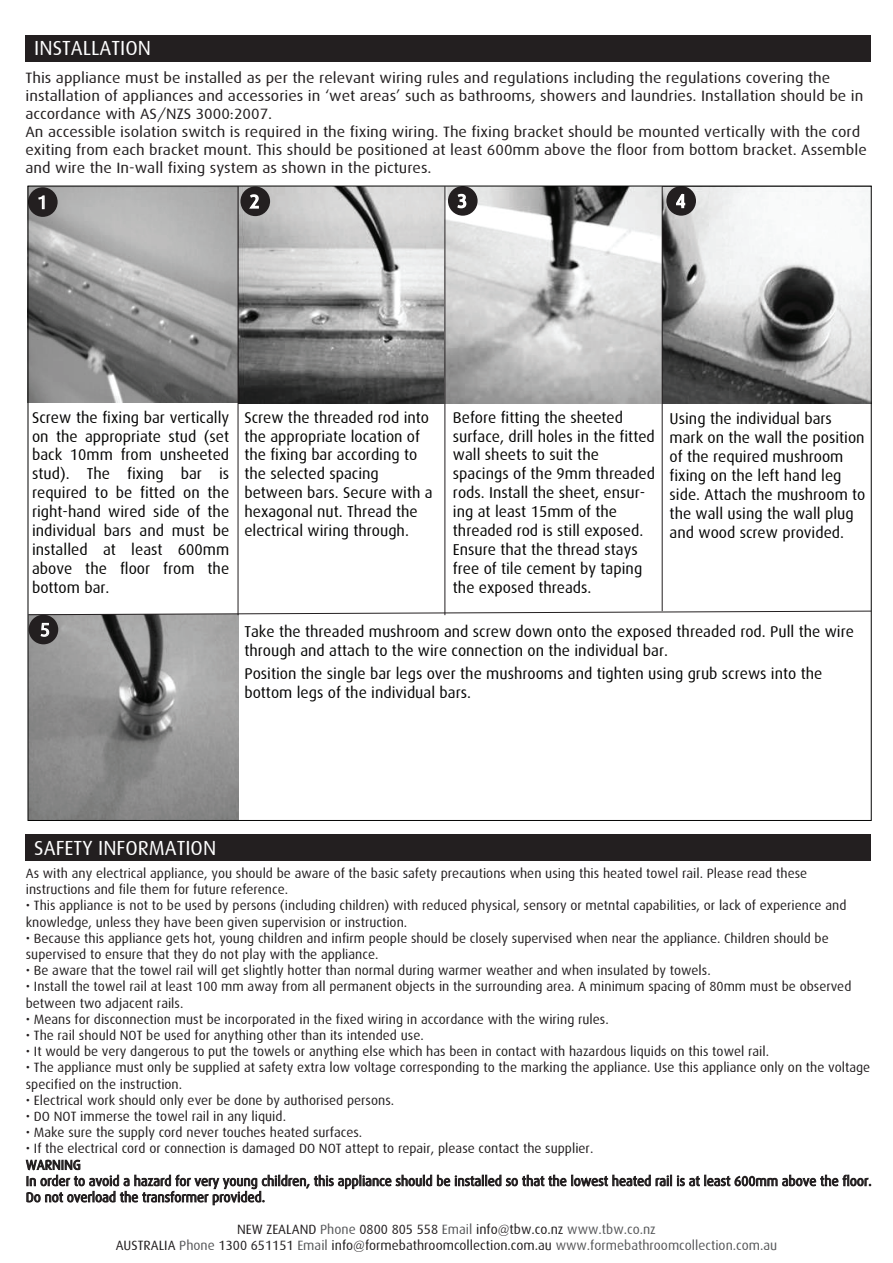
<style>
.page{position:relative;width:893px;height:1263px;background:#fff}
.page>*{position:absolute;margin:0;border:0;box-sizing:border-box;transform-origin:0 0}
.t1{font:20.4px "Dax";color:#fff}
.t2{font:18.45px "Dax";color:#fff}
.t3{font:15.75px/18.9px "Dax";color:#050504}
.t4{font:15px/18px "Dax";color:#231f20;scale:1.08 1}
.t5{font:13.5px/16.2px "Dax";color:#231f20}
.s1{color:#57585a}
</style>
<div class="page">
<div style="left:25px;top:35px;width:846px;height:27px;background:#231f20"></div>
<img style="left:30px;top:188px;width:840px;height:215px">
<img style="left:30px;top:615px;width:208px;height:204px">
<svg style="left:26px;top:1160px;width:845px;height:45px"></svg>
<div style="left:25px;top:834px;width:846px;height:27px;background:#231f20"></div>
<div style="left:28px;top:187px;width:30px;height:30px;background:#231f20;border-radius:50%"></div>
<svg style="left:38px;top:195px;width:7px;height:15px"></svg>
<div style="left:240px;top:186px;width:30px;height:30px;background:#231f20;border-radius:50%"></div>
<svg style="left:249px;top:194px;width:10px;height:15px"></svg>
<div style="left:448px;top:186px;width:30px;height:30px;background:#231f20;border-radius:50%"></div>
<svg style="left:457px;top:193px;width:10px;height:16px"></svg>
<div style="left:666px;top:186px;width:30px;height:30px;background:#231f20;border-radius:50%"></div>
<svg style="left:676px;top:193px;width:10px;height:16px"></svg>
<div style="left:29px;top:615px;width:29px;height:29px;background:#231f20;border-radius:50%"></div>
<svg style="left:40px;top:622px;width:10px;height:15px"></svg>
<svg style="left:30px;top:610px;width:840px;height:5px"></svg>
<hr style="left:238px;top:186px;width:1px;height:429px;background:#231f20">
<hr style="left:444px;top:186px;width:1px;height:429px;background:#231f20">
<hr style="left:662px;top:186px;width:1px;height:425px;background:#231f20">
<h1 class="t1" style="left:34px;top:37px;width:118px">INSTALLATION</h1>
<p class="t4" style="left:25px;top:69px;width:780px">This appliance must be installed as per the relevant wiring rules and regulations including the regulations covering the installation of appliances and accessories in ‘wet areas’ such as bathrooms, showers and laundries. Installation should be in accordance with AS/NZS 3000:2007.<br>An accessible isolation switch is required in the fixing wiring. The fixing bracket should be mounted vertically with the cord exiting from each bracket mount. This should be positioned at least 600mm above the floor from bottom bracket. Assemble and wire the In-wall fixing system as shown in the pictures.</p>
<h2 class="t2" style="left:37px;top:192px;width:11px">1</h2>
<h2 class="t2" style="left:457px;top:191px;width:11px">3</h2>
<p class="t3" style="left:32px;top:408px;width:199px;text-align:justify">Screw the fixing bar vertically on the appropriate stud (set back 10mm from unsheeted stud). The fixing bar is required to be fitted on the right-hand wired side of the individual bars and must be installed at least 600mm above the floor from the bottom bar.</p>
<p class="t3" style="left:244px;top:408px;width:190px">Screw the threaded rod into the appropriate location of the fixing bar according to the selected spacing between bars. Secure with a hexagonal nut. Thread the electrical wiring through.</p>
<p class="t3" style="left:453px;top:408px;width:204px">Before fitting the sheeted surface, drill holes in the fitted wall sheets to suit the spacings of the 9mm threaded rods. Install the sheet, ensur&shy;ing at least 15mm of the threaded rod is still exposed.<br>Ensure that the thread stays free of tile cement by taping the exposed threads.</p>
<p class="t3" style="left:670px;top:410px;width:197px">Using the individual bars mark on the wall the position of the required mushroom fixing on the left hand leg side. Attach the mushroom to the wall using the wall plug and wood screw provided.</p>
<p class="t3" style="left:244px;top:623px;width:611px">Take the threaded mushroom and screw down onto the exposed threaded rod. Pull the wire through and attach to the wire connection on the individual bar.</p>
<p class="t3" style="left:244px;top:664px;width:579px">Position the single bar legs over the mushrooms and tighten using grub screws into the bottom legs of the individual bars.</p>
<h2 class="t2" style="left:40px;top:619px;width:11px">5</h2>
<h1 class="t1" style="left:34px;top:837px;width:183px">SAFETY INFORMATION</h1>
<p class="t5" style="left:26px;top:865px;width:783px">As with any electrical appliance, you should be aware of the basic safety precautions when using this heated towel rail. Please read these instructions and file them for future reference.</p>
<p class="t5" style="left:26px;top:898px;width:822px">• This appliance is not to be used by persons (including children) with reduced physical, sensory or metntal capabilities, or lack of experience and knowledge, unless they have been given supervision or instruction.</p>
<p class="t5" style="left:26px;top:930px;width:804px">• Because this appliance gets hot, young children and infirm people should be closely supervised when near the appliance. Children should be supervised to ensure that they do not play with the appliance.</p>
<p class="t5" style="left:26px;top:962px;width:686px">• Be aware that the towel rail will get slightly hotter than normal during warmer weather and when insulated by towels.</p>
<p class="t5" style="left:26px;top:979px;width:827px">• Install the towel rail at least 100 mm away from all permanent objects in the surrounding area. A minimum spacing of 80mm must be observed between two adjacent rails.</p>
<p class="t5" style="left:26px;top:1011px;width:584px">• Means for disconnection must be incorporated in the fixed wiring in accordance with the wiring rules.</p>
<p class="t5" style="left:26px;top:1027px;width:399px">• The rail should NOT be used for anything other than its intended use.</p>
<p class="t5" style="left:26px;top:1043px;width:745px">• It would be very dangerous to put the towels or anything else which has been in contact with hazardous liquids on this towel rail.</p>
<p class="t5" style="left:26px;top:1060px;width:846px">• The appliance must only be supplied at safety extra low voltage corresponding to the marking the appliance. Use this appliance only on the voltage specified on the instruction.</p>
<p class="t5" style="left:26px;top:1092px;width:370px">• Electrical work should only ever be done by authorised persons.</p>
<p class="t5" style="left:26px;top:1108px;width:262px">• DO NOT immerse the towel rail in any liquid.</p>
<p class="t5" style="left:26px;top:1124px;width:338px">• Make sure the supply cord never touches heated surfaces.</p>
<p class="t5" style="left:26px;top:1141px;width:847px">• If the electrical cord or connection is damaged DO NOT attept to repair, please contact the supplier.<br>WARNING<br>In order to avoid a hazard for very young children, this appliance should be installed so that the lowest heated rail is at least 600mm above the floor.<br>Do not overload the transformer provided.</p>
<p class="t5" style="left:116px;top:1221px;width:663px;text-align:center">NEW ZEALAND <span class="s1">Phone</span> 0800 805 558 <span class="s1">Email</span> info@tbw.co.nz <span class="s1">www.tbw.co.nz<br></span>AUSTRALIA <span class="s1">Phone</span> 1300 651151 <span class="s1">Email</span> info@formebathroomcollection.com.au <span class="s1">www.formebathroomcollection.com.au</span></p>
</div>
